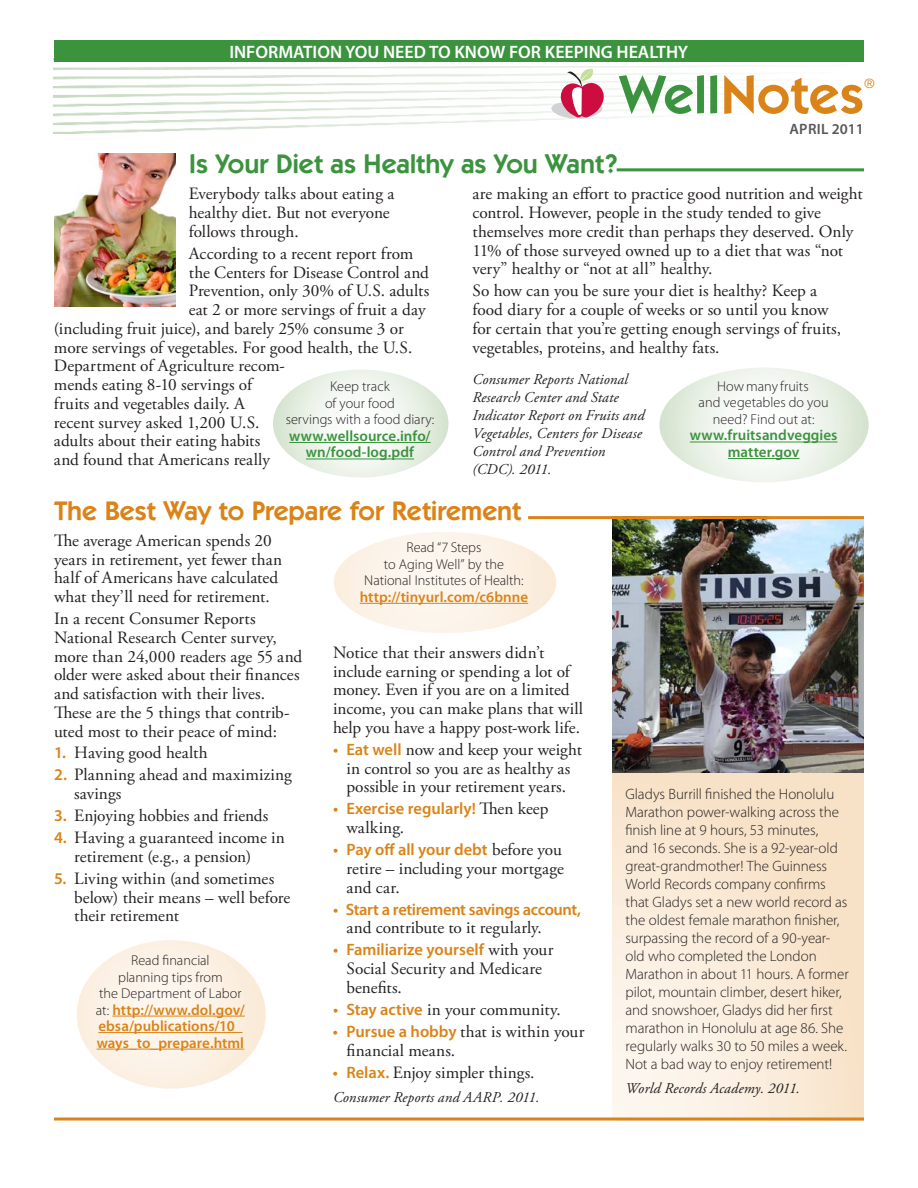
<style>
.page{position:relative;width:918px;height:1188px;background:#fff}
.page>*{position:absolute;margin:0;border:0;box-sizing:border-box;transform-origin:0 0}
.t1{font:600 54px "Itc Kabel";letter-spacing:.015em;color:#da8318}
.t2{font:600 27px "Itc Kabel";letter-spacing:-.005em;color:#da8318}
.t3{font:600 27px "Itc Kabel";color:#3b933e}
.t4{font:600 18px "Myriad Pro";color:#fff}
.t5{font:17.25px/18.8px "Adobe Garamond Pro";color:#231f20}
.t6{font:600 16.5px "Myriad Pro";letter-spacing:-.005em;color:#da8318}
.t7{font:300 15px/18px "Myriad Pro";letter-spacing:-.005em;color:#231f20}
.t8{font:italic 15px/18px "Adobe Garamond Pro";letter-spacing:.01em;color:#231f20}
.t9{font:600 15px/16.5px "Myriad Pro";color:#da8318}
.t10{font:600 15px/16.5px "Myriad Pro";letter-spacing:.005em;color:#3b933e;text-align:center}
.t11{font:600 15px "Myriad Pro";letter-spacing:.02em;color:#57585a}
.t12{font:300 14.25px/16.5px "Myriad Pro";color:#231f20;text-align:center}
.t13{font:13.5px "Itc Kabel";color:#da8318}
.s1{color:#3b933e}
.s2{font-family:"Myriad Pro";font-weight:600;font-size:16.5px;color:#da8318}
.s3{font-weight:300;font-size:14.25px;color:#231f20}
.s4{font-family:"Adobe Garamond Pro";font-weight:400;font-size:17.25px;color:#231f20}
</style>
<div class="page">
<div style="left:54px;top:40px;width:810px;height:22px;background:#3b933e"></div>
<svg style="left:551px;top:69px;width:56px;height:49px"></svg>
<svg style="left:619px;top:75px;width:47px;height:39px"></svg>
<img style="left:612px;top:519px;width:252px;height:254px">
<hr style="left:617px;top:168px;width:247px;height:3px;background:#3b933e">
<hr style="left:528px;top:516px;width:336px;height:3px;background:#da8318">
<svg style="left:659px;top:368px;width:210px;height:114px"></svg>
<hr style="left:690px;top:442px;width:147px;height:1px;background:#3b933e">
<hr style="left:728px;top:458px;width:71px;height:1px;background:#3b933e">
<svg style="left:77px;top:940px;width:189px;height:149px"></svg>
<hr style="left:112px;top:1016px;width:133px;height:1px;background:#da8318">
<hr style="left:98px;top:1032px;width:144px;height:1px;background:#da8318">
<hr style="left:97px;top:1049px;width:147px;height:1px;background:#da8318">
<svg style="left:273px;top:370px;width:175px;height:108px"></svg>
<hr style="left:289px;top:442px;width:142px;height:1px;background:#3b933e">
<hr style="left:306px;top:459px;width:108px;height:1px;background:#3b933e">
<img style="left:55px;top:154px;width:120px;height:153px">
<svg style="left:612px;top:774px;width:252px;height:344px;background:#f9e9d6"></svg>
<svg style="left:334px;top:532px;width:222px;height:101px"></svg>
<hr style="left:360px;top:603px;width:168px;height:1px;background:#da8318">
<hr style="left:54px;top:1118px;width:810px;height:2px;background:#da8318">
<p class="t4" style="left:229px;top:41px;width:460px">INFORMATION YOU NEED TO KNOW FOR KEEPING HEALTHY</p>
<h1 class="t1" style="left:664px;top:63px;width:202px"><span class="s1">ell</span>Notes</h1>
<p class="t13" style="left:864px;top:76px;width:12px">®</p>
<p class="t11" style="left:789px;top:119px;width:76px">APRIL 2011</p>
<h2 class="t3" style="left:189px;top:148px;width:430px">Is Your Diet as Healthy as You Want?</h2>
<p class="t5" style="left:189px;top:185px;width:207px">Everybody talks about eating a healthy diet. But not everyone follows through.</p>
<p class="t5" style="left:189px;top:245px;width:226px">According to a recent report from</p>
<p class="t5" style="left:189px;top:263px;width:242px">the Centers for Disease Control and</p>
<p class="t5" style="left:189px;top:282px;width:242px">Prevention, only 30% of U.S. adults</p>
<p class="t5" style="left:189px;top:301px;width:238px">eat 2 or more servings of fruit a day</p>
<p class="t5" style="left:54px;top:320px;width:351px">(including fruit juice), and barely 25% consume 3 or</p>
<p class="t5" style="left:54px;top:338px;width:360px">more servings of vegetables. For good health, the U.S.</p>
<p class="t5" style="left:54px;top:357px;width:233px">Department of Agriculture recom-</p>
<p class="t5" style="left:54px;top:376px;width:200px">mends eating 8-10 servings of</p>
<p class="t5" style="left:54px;top:395px;width:192px">fruits and vegetables daily. A</p>
<p class="t5" style="left:54px;top:413px;width:207px">recent survey asked 1,200 U.S.</p>
<p class="t5" style="left:54px;top:432px;width:208px">adults about their eating habits</p>
<p class="t5" style="left:54px;top:451px;width:218px">and found that Americans really</p>
<p class="t5" style="left:473px;top:185px;width:392px">are making an effort to practice good nutrition and weight control. However, people in the study tended to give themselves more credit than perhaps they deserved. Only 11% of those surveyed owned up to a diet that was “not very” healthy or “not at all” healthy.</p>
<p class="t5" style="left:473px;top:282px;width:370px">So how can you be sure your diet is healthy? Keep a food diary for a couple of weeks or so until you know for certain that you’re getting enough servings of fruits, vegetables, proteins, and healthy fats.</p>
<p class="t8" style="left:472px;top:371px;width:173px">Consumer Reports National<br>Research Center and State<br>Indicator Report on Fruits and<br>Vegetables, Centers for Disease<br>Control and Prevention (CDC). 2011.</p>
<p class="t12" style="left:699px;top:378px;width:132px">How many fruits<br>and vegetables do you need? Find out at:</p>
<p class="t10" style="left:690px;top:427px;width:149px">www.fruitsandveggies matter.gov</p>
<p class="t12" style="left:286px;top:378px;width:150px">Keep track<br>of your food<br>servings with a food diary:</p>
<p class="t10" style="left:289px;top:427px;width:143px">www.wellsource.info/ wn/food-log.pdf</p>
<h2 class="t2" style="left:54px;top:495px;width:469px">The Best Way to Prepare for Retirement</h2>
<p class="t5" style="left:54px;top:532px;width:230px">The average American spends 20 years in retirement, yet fewer than half of Americans have calculated what they’ll need for retirement.</p>
<p class="t5" style="left:54px;top:610px;width:250px">In a recent Consumer Reports National Research Center survey, more than 24,000 readers age 55 and older were asked about their finances and satisfaction with their lives.<br>These are the 5 things that contrib&shy;uted most to their peace of mind:</p>
<p class="t5" style="left:54px;top:744px;width:155px"><span class="s2">1.</span> Having good health</p>
<p class="t5" style="left:74px;top:766px;width:219px;text-indent:-20px"><span class="s2">2.</span> Planning ahead and maximizing savings</p>
<p class="t5" style="left:54px;top:807px;width:216px"><span class="s2">3.</span> Enjoying hobbies and friends</p>
<p class="t5" style="left:74px;top:829px;width:212px;text-indent:-20px"><span class="s2">4.</span> Having a guaranteed income in retirement (e.g., a pension)</p>
<p class="t5" style="left:74px;top:870px;width:218px;text-indent:-20px"><span class="s2">5.</span> Living within (and sometimes below) their means – well before their retirement</p>
<p class="t12" style="left:99px;top:952px;width:144px">Read financial<br>planning tips from<br>the Department of Labor</p>
<p class="t9" style="left:96px;top:1001px;width:150px"><span class="s3">at:</span> http://www.dol.gov/ ebsa/publications/10_ ways_to_prepare.html</p>
<p class="t12" style="left:364px;top:539px;width:161px">Read “7 Steps<br>to Aging Well” by the<br>National Institutes of Health:</p>
<p class="t9" style="left:360px;top:588px;width:170px">http://tinyurl.com/c6bnne</p>
<p class="t5" style="left:333px;top:644px;width:252px">Notice that their answers didn’t include earning or spending a lot of money. Even if you are on a limited income, you can make plans that will help you have a happy post-work life.</p>
<p class="t5" style="left:333px;top:741px;width:250px;text-align:center"><span class="s2">• Eat well</span> now and keep your weight in control so you are as healthy as possible in your retirement years.</p>
<p class="t6" style="left:333px;top:798px;width:217px">• Exercise regularly! <span class="s4">Then keep</span></p>
<p class="t5" style="left:346px;top:819px;width:59px">walking.</p>
<p class="t6" style="left:333px;top:839px;width:230px">• Pay off all your debt <span class="s4">before you</span></p>
<p class="t5" style="left:347px;top:860px;width:219px">retire – including your mortgage and car.</p>
<p class="t6" style="left:333px;top:899px;width:250px">• Start a retirement savings account,</p>
<p class="t5" style="left:346px;top:919px;width:197px">and contribute to it regularly.</p>
<p class="t6" style="left:333px;top:939px;width:222px">• Familiarize yourself <span class="s4">with your</span></p>
<p class="t5" style="left:347px;top:960px;width:197px">Social Security and Medicare benefits.</p>
<p class="t5" style="left:333px;top:1001px;width:229px"><span class="s2">• Stay active</span> in your community.</p>
<p class="t5" style="left:347px;top:1023px;width:239px;text-indent:-14px"><span class="s2">• Pursue a hobby</span> that is within your financial means.</p>
<p class="t5" style="left:333px;top:1063px;width:203px"><span class="s2">• Relax.</span> Enjoy simpler things.</p>
<p class="t8" style="left:333px;top:1089px;width:208px">Consumer Reports and AARP. 2011.</p>
<p class="t7" style="left:626px;top:784px;width:225px">Gladys Burrill finished the Honolulu Marathon power-walking across the finish line at 9 hours, 53 minutes,<br>and 16 seconds. She is a 92-year-old great-grandmother! The Guinness World Records company confirms that Gladys set a new world record as the oldest female marathon finisher, surpassing the record of a 90-year&shy;old who completed the London Marathon in about 11 hours. A former pilot, mountain climber, desert hiker, and snowshoer, Gladys did her first marathon in Honolulu at age 86. She regularly walks 30 to 50 miles a week.<br>Not a bad way to enjoy retirement!</p>
<p class="t8" style="left:626px;top:1080px;width:176px">World Records Academy. 2011.</p>
</div>
